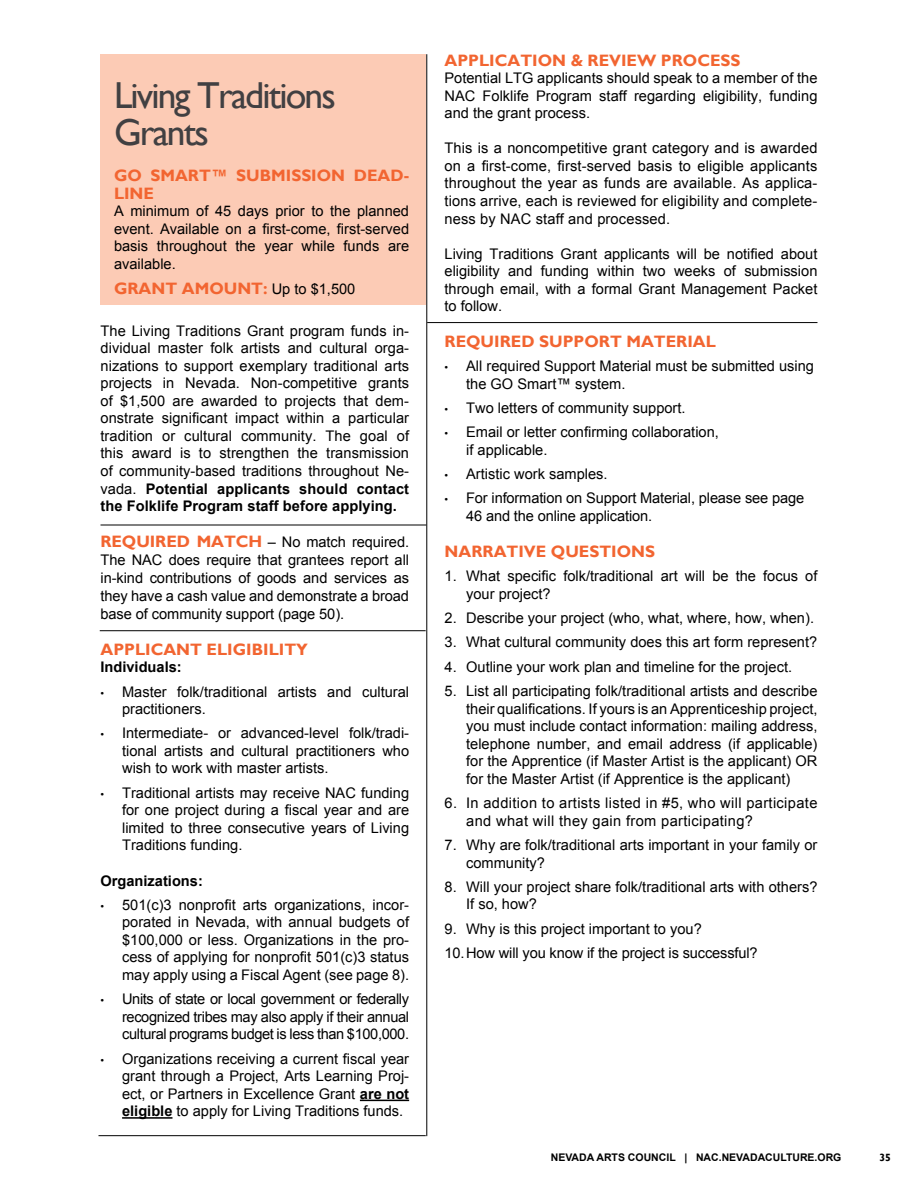
<style>
.page{position:relative;width:918px;height:1188px;background:#fff}
.page>*{position:absolute;margin:0;border:0;box-sizing:border-box;transform-origin:0 0}
.t1{font:37.5px/37.5px "Gill Sans";letter-spacing:-.05em;color:#414042}
.t2{font:700 16.5px/18px "Gill Sans";color:#f26531}
.t3{font:14.7px/17.5px "Arial";color:#000;text-align:justify}
.t4{font:14.7px/17.5px "Arial";letter-spacing:.025em;color:#000}
.t5{font:700 14.7px "Arial";color:#000}
.t6{font:700 10.5px "Arial";color:#000}
.t7{font:700 10.5px "Gill Sans";color:#000}
.s1{font-family:"Arial";font-weight:400;font-size:14.7px;color:#000}
.s2{font-weight:700}
.s3{font-family:"Gill Sans";font-weight:700;font-size:16.5px;color:#f26531}
.s4{font-size:10.5px}
</style>
<div class="page">
<div style="left:101px;top:54px;width:325px;height:251px;background:#fccbb5"></div>
<hr style="left:360px;top:1100px;width:49px;height:1px;background:#000">
<hr style="left:122px;top:1117px;width:50px;height:2px;background:#000">
<hr style="left:426px;top:54px;width:1px;height:1082px;background:#000">
<hr style="left:101px;top:525px;width:325px;height:1px;background:#000">
<hr style="left:427px;top:322px;width:390px;height:1px;background:#000">
<hr style="left:100px;top:630px;width:326px;height:1px;background:#000">
<hr style="left:98px;top:1135px;width:328px;height:1px;background:#000">
<h1 class="t1" style="left:114px;top:77px;width:223px">Living Traditions<br>Grants</h1>
<p class="t2" style="left:114px;top:167px;width:297px">GO SMART™ SUBMISSION DEAD-<br>LINE</p>
<p class="t3" style="left:114px;top:203px;width:297px">A minimum of 45 days prior to the planned event. Available on a first-come, first-served basis throughout the year while funds are available.</p>
<p class="t2" style="left:114px;top:280px;width:243px">GRANT AMOUNT: <span class="s1">Up to $1,500</span></p>
<p class="t3" style="left:101px;top:322px;width:310px">The Living Traditions Grant program funds in&shy;dividual master folk artists and cultural orga&shy;nizations to support exemplary traditional arts projects in Nevada. Non-competitive grants of $1,500 are awarded to projects that dem&shy;onstrate significant impact within a particular tradition or cultural community. The goal of this award is to strengthen the transmission of community-based traditions throughout Ne&shy;vada. <span class="s2">Potential applicants should contact the Folklife Program staff before applying.</span></p>
<p class="t3" style="left:101px;top:533px;width:310px;line-height:18px"><span class="s3">REQUIRED MATCH</span> – No match required.<br>The NAC does require that grantees report all in-kind contributions of goods and services as they have a cash value and demonstrate a broad base of community support (page 50).</p>
<p class="t2" style="left:101px;top:641px;width:209px">APPLICANT ELIGIBILITY</p>
<p class="t5" style="left:101px;top:657px;width:83px">Individuals:</p>
<p class="t3" style="left:122px;top:683px;width:289px;text-indent:-22px"><span class="s4">•</span> Master folk/traditional artists and cultural practitioners.</p>
<p class="t3" style="left:122px;top:725px;width:289px;text-indent:-22px"><span class="s4">•</span> Intermediate- or advanced-level folk/tradi&shy;tional artists and cultural practitioners who wish to work with master artists.</p>
<p class="t3" style="left:122px;top:784px;width:289px;text-indent:-22px"><span class="s4">•</span> Traditional artists may receive NAC funding for one project during a fiscal year and are limited to three consecutive years of Living Traditions funding.</p>
<p class="t5" style="left:101px;top:871px;width:104px">Organizations:</p>
<p class="t3" style="left:122px;top:896px;width:289px;text-indent:-22px"><span class="s4">•</span> 501(c)3 nonprofit arts organizations, incor&shy;porated in Nevada, with annual budgets of $100,000 or less. Organizations in the pro&shy;cess of applying for nonprofit 501(c)3 status may apply using a Fiscal Agent (see page 8).</p>
<p class="t3" style="left:122px;top:991px;width:289px;text-indent:-22px"><span class="s4">•</span> Units of state or local government or federally recognized tribes may also apply if their annual cultural programs budget is less than $100,000.</p>
<p class="t3" style="left:122px;top:1050px;width:289px;text-indent:-22px"><span class="s4">•</span> Organizations receiving a current fiscal year grant through a Project, Arts Learning Proj&shy;ect, or Partners in Excellence Grant <span class="s2">are not eligible</span> to apply for Living Traditions funds.</p>
<p class="t2" style="left:445px;top:52px;width:297px">APPLICATION &amp; REVIEW PROCESS</p>
<p class="t3" style="left:445px;top:69px;width:374px">Potential LTG applicants should speak to a member of the NAC Folklife Program staff regarding eligibility, funding and the grant process.</p>
<p class="t3" style="left:445px;top:140px;width:374px">This is a noncompetitive grant category and is awarded on a first-come, first-served basis to eligible applicants throughout the year as funds are available. As applica&shy;tions arrive, each is reviewed for eligibility and complete&shy;ness by NAC staff and processed.</p>
<p class="t3" style="left:445px;top:245px;width:374px">Living Traditions Grant applicants will be notified about eligibility and funding within two weeks of submission through email, with a formal Grant Management Packet to follow.</p>
<p class="t2" style="left:445px;top:333px;width:273px">REQUIRED SUPPORT MATERIAL</p>
<p class="t3" style="left:466px;top:357px;width:349px;text-indent:-22px"><span class="s4">•</span> All required Support Material must be submitted using the GO Smart™ system.</p>
<p class="t3" style="left:445px;top:399px;width:243px"><span class="s4">•</span> Two letters of community support.</p>
<p class="t3" style="left:466px;top:424px;width:254px;text-indent:-22px"><span class="s4">•</span> Email or letter confirming collaboration, if applicable.</p>
<p class="t3" style="left:445px;top:465px;width:165px"><span class="s4">•</span> Artistic work samples.</p>
<p class="t3" style="left:466px;top:490px;width:340px;text-indent:-22px"><span class="s4">•</span> For information on Support Material, please see page<br>46 and the online application.</p>
<p class="t2" style="left:445px;top:543px;width:212px">NARRATIVE QUESTIONS</p>
<p class="t3" style="left:466px;top:568px;width:353px;text-indent:-22px">1. What specific folk/traditional art will be the focus of your project?</p>
<p class="t3" style="left:445px;top:609px;width:371px">2. Describe your project (who, what, where, how, when).</p>
<p class="t3" style="left:445px;top:634px;width:374px">3. What cultural community does this art form represent?</p>
<p class="t3" style="left:445px;top:658px;width:349px">4. Outline your work plan and timeline for the project.</p>
<p class="t3" style="left:466px;top:682px;width:353px;text-indent:-22px">5. List all participating folk/traditional artists and describe their qualifications. If yours is an Apprenticeship project, you must include contact information: mailing address, telephone number, and email address (if applicable) for the Apprentice (if Master Artist is the applicant) OR for the Master Artist (if Apprentice is the applicant)</p>
<p class="t4" style="left:466px;top:794px;width:353px;text-indent:-22px">6. In addition to artists listed in #5, who will participate and what will they gain from participating?</p>
<p class="t3" style="left:466px;top:836px;width:353px;text-indent:-22px">7. Why are folk/traditional arts important in your family or community?</p>
<p class="t3" style="left:466px;top:878px;width:353px;text-indent:-22px">8. Will your project share folk/traditional arts with others?<br>If so, how?</p>
<p class="t3" style="left:445px;top:917px;width:315px;line-height:24.3px">9. Why is this project important to you?<br>10.How will you know if the project is successful?</p>
<p class="t6" style="left:551px;top:1150px;width:292px">NEVADA ARTS COUNCIL | NAC.NEVADACULTURE.ORG</p>
<p class="t7" style="left:879px;top:1151px;width:13px">35</p>
</div>
